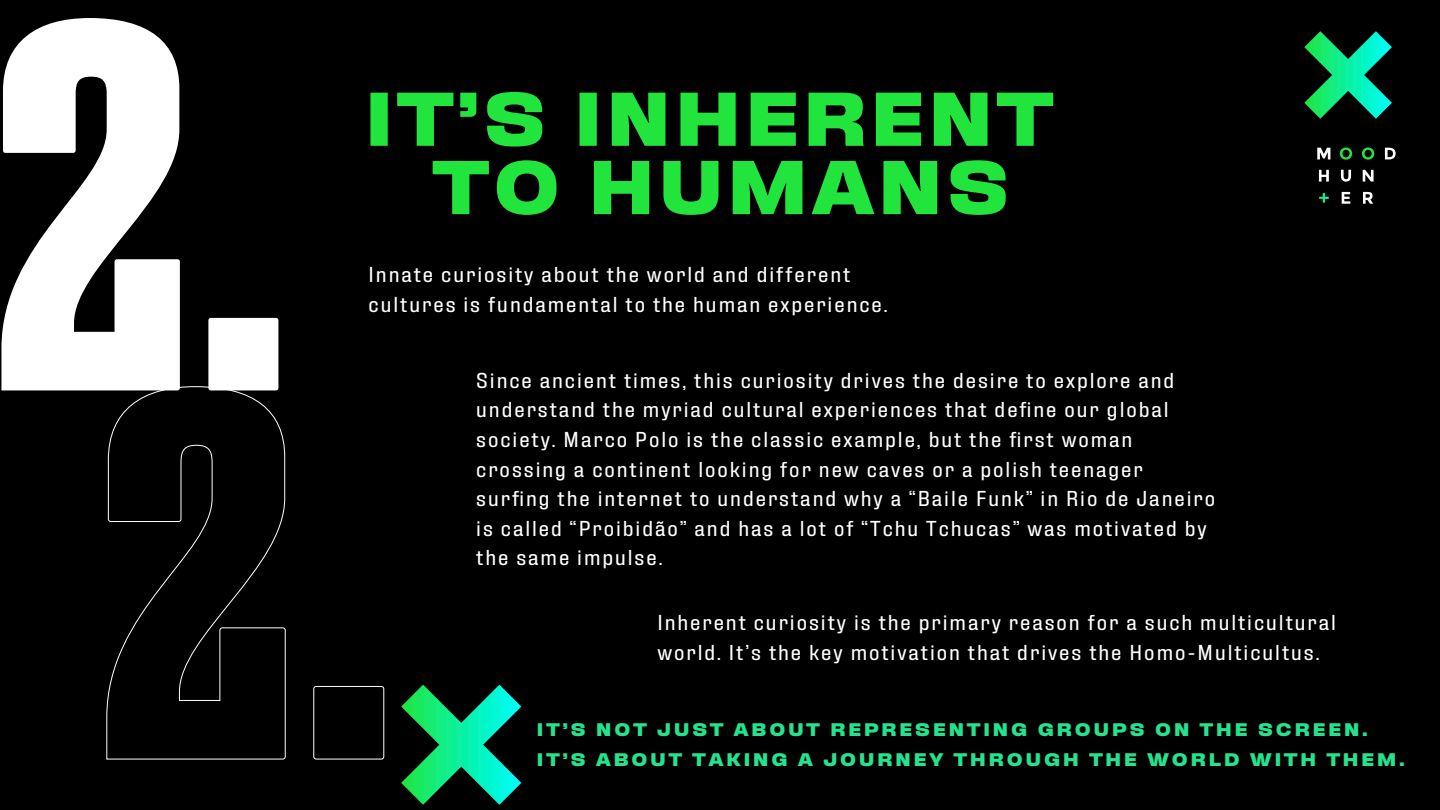
<style>
.page{position:relative;width:1440px;height:810px;background:#000}
.page>*{position:absolute;margin:0;border:0;box-sizing:border-box;transform-origin:0 0}
.t1{font:700 condensed 518.7px "Fixture";color:#fff}
.t2{font:800 expanded 75px/68.3px "Fixture";letter-spacing:.03em;color:#21e43d;text-align:center}
.t3{font:21.45px/29.6px "Fixture";letter-spacing:.09em;color:#fff}
.t4{font:800 expanded 18px/29.5px "Fixture";letter-spacing:.13em;color:#24e38f}
</style>
<div class="page">
<svg style="left:1304px;top:31px;width:88px;height:88px"></svg>
<svg style="left:401px;top:685px;width:120px;height:120px"></svg>
<svg style="left:106px;top:386px;width:180px;height:374px"></svg>
<div style="left:313px;top:686px;width:71px;height:73px;border:1px solid #fff;border-radius:3px"></div>
<svg style="left:1317px;top:148px;width:13px;height:11px"></svg>
<svg style="left:1340px;top:147px;width:12px;height:13px"></svg>
<svg style="left:1362px;top:147px;width:12px;height:13px"></svg>
<svg style="left:1385px;top:148px;width:11px;height:11px"></svg>
<svg style="left:1319px;top:170px;width:10px;height:12px"></svg>
<svg style="left:1341px;top:170px;width:10px;height:12px"></svg>
<svg style="left:1363px;top:170px;width:11px;height:12px"></svg>
<svg style="left:1342px;top:192px;width:8px;height:12px"></svg>
<svg style="left:1363px;top:192px;width:10px;height:12px"></svg>
<svg style="left:1319px;top:193px;width:10px;height:10px"></svg>
<h1 class="t1" style="left:-14px;top:-118px;width:310px">2.</h1>
<h2 class="t2" style="left:364px;top:87px;width:691px">IT’S INHERENT<br>TO HUMANS</h2>
<p class="t3" style="left:369px;top:260px;width:520px">Innate curiosity about the world and different cultures is fundamental to the human experience.</p>
<p class="t3" style="left:476px;top:365px;width:740px">Since ancient times, this curiosity drives the desire to explore and understand the myriad cultural experiences that define our global society. Marco Polo is the classic example, but the first woman crossing a continent looking for new caves or a polish teenager surfing the internet to understand why a “Baile Funk” in Rio de Janeiro is called “Proibidão” and has a lot of “Tchu Tchucas” was motivated by the same impulse.</p>
<p class="t3" style="left:657px;top:608px;width:680px">Inherent curiosity is the primary reason for a such multicultural world. It’s the key motivation that drives the Homo-Multicultus.</p>
<p class="t4" style="left:537px;top:716px;width:870px">IT’S NOT JUST ABOUT REPRESENTING GROUPS ON THE SCREEN.<br>IT’S ABOUT TAKING A JOURNEY THROUGH THE WORLD WITH THEM.</p>
</div>
